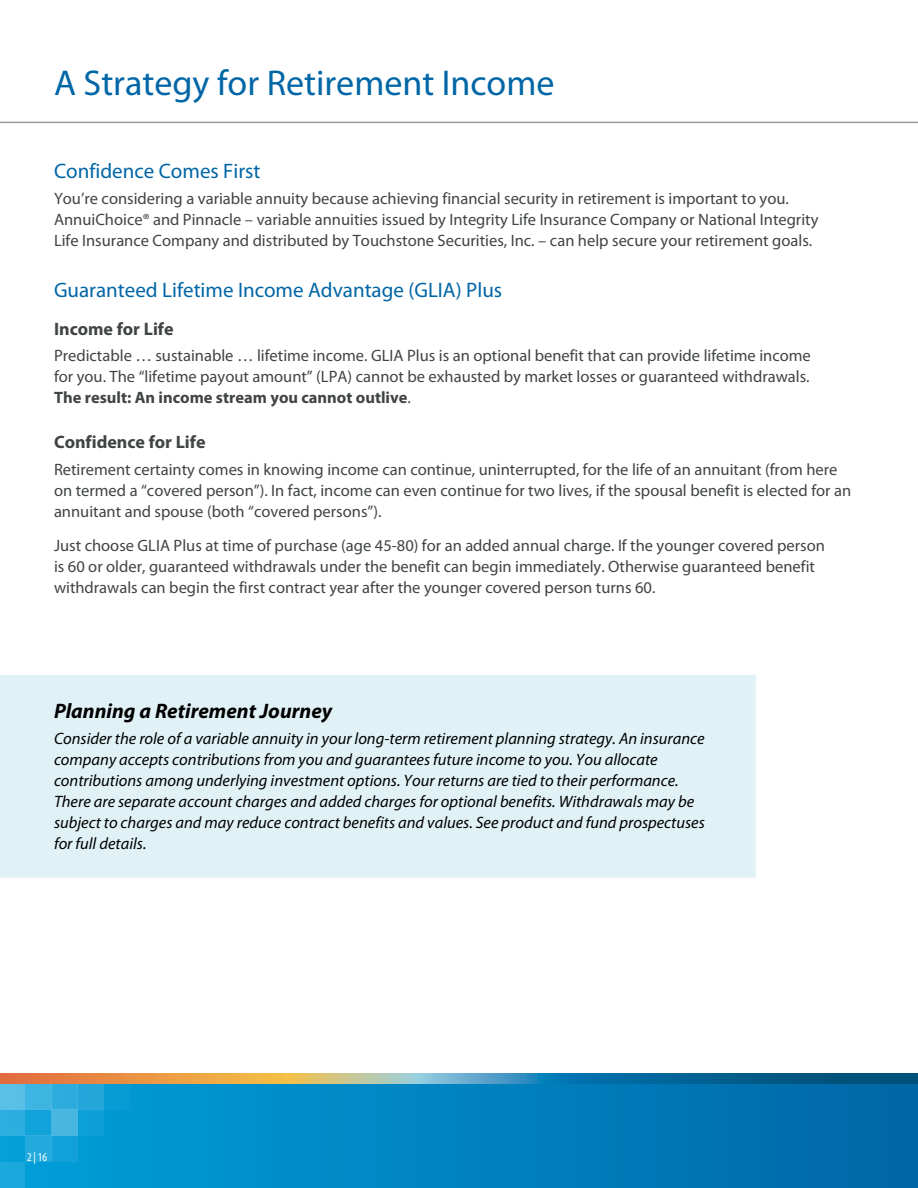
<style>
.page{position:relative;width:918px;height:1188px;background:#fff}
.page>*{position:absolute;margin:0;border:0;box-sizing:border-box;transform-origin:0 0}
.t1{font:36px "Myriad Pro";color:#0066a6}
.t2{font:21px "Myriad Pro";color:#0066a6}
.t3{font:italic 700 21px "Myriad Pro";color:#000}
.t4{font:700 18px "Myriad Pro";color:#404542}
.t5{font:16.5px/21px "Myriad Pro";color:#404542}
.t6{font:italic 16.5px/21px "Myriad Pro";color:#000}
.t7{font:condensed 12px "Myriad Pro";color:#fff}
.s1{font-weight:700}
</style>
<div class="page">
<div style="left:0;top:1080px;width:918px;height:108px;background:linear-gradient(to right,#009fda,#0066a6)"></div>
<div style="left:0;top:1083px;width:25px;height:26px;background:#59c0e6"></div>
<div style="left:25px;top:1083px;width:27px;height:26px;background:#3eb4e1"></div>
<div style="left:52px;top:1083px;width:26px;height:26px;background:#2cacdd"></div>
<div style="left:78px;top:1083px;width:26px;height:26px;background:#23a7da"></div>
<div style="left:104px;top:1083px;width:26px;height:26px;background:#089bd4"></div>
<div style="left:0;top:1109px;width:25px;height:27px;background:#2cafdf"></div>
<div style="left:25px;top:1109px;width:27px;height:27px;background:#11a3da"></div>
<div style="left:52px;top:1109px;width:26px;height:27px;background:#47b6e1"></div>
<div style="left:78px;top:1109px;width:26px;height:27px;background:#0d9fd7"></div>
<div style="left:0;top:1136px;width:25px;height:26px;background:#04a0d9"></div>
<div style="left:25px;top:1136px;width:27px;height:26px;background:#23aadd"></div>
<div style="left:52px;top:1136px;width:26px;height:26px;background:#11a1d8"></div>
<div style="left:0;top:1162px;width:25px;height:26px;background:#1aa8dc"></div>
<svg style="left:0;top:1073px;width:918px;height:10px;background:#728881"></svg>
<hr style="left:0;top:122px;width:918px;height:1px;background:#959c9d">
<div style="left:0;top:675px;width:756px;height:203px;background:#e1f2f6"></div>
<h1 class="t1" style="left:54px;top:63px;width:502px">A Strategy for Retirement Income</h1>
<p class="t2" style="left:54px;top:159px;width:208px">Confidence Comes First</p>
<p class="t5" style="left:54px;top:188px;width:766px">You’re considering a variable annuity because achieving financial security in retirement is important to you.<br>AnnuiChoice® and Pinnacle – variable annuities issued by Integrity Life Insurance Company or National Integrity<br>Life Insurance Company and distributed by Touchstone Securities, Inc. – can help secure your retirement goals.</p>
<p class="t2" style="left:54px;top:279px;width:450px">Guaranteed Lifetime Income Advantage (GLIA) Plus</p>
<p class="t4" style="left:54px;top:319px;width:121px">Income for Life</p>
<p class="t5" style="left:54px;top:345px;width:758px;text-align:justify">Predictable … sustainable … lifetime income. GLIA Plus is an optional benefit that can provide lifetime income for you. The “lifetime payout amount” (LPA) cannot be exhausted by market losses or guaranteed withdrawals.<br><span class="s1">The result: An income stream you cannot outlive</span>.</p>
<p class="t4" style="left:54px;top:432px;width:153px">Confidence for Life</p>
<p class="t5" style="left:54px;top:459px;width:799px">Retirement certainty comes in knowing income can continue, uninterrupted, for the life of an annuitant (from here on termed a “covered person”). In fact, income can even continue for two lives, if the spousal benefit is elected for an annuitant and spouse (both “covered persons”).</p>
<p class="t5" style="left:54px;top:536px;width:773px">Just choose GLIA Plus at time of purchase (age 45-80) for an added annual charge. If the younger covered person is 60 or older, guaranteed withdrawals under the benefit can begin immediately. Otherwise guaranteed benefit withdrawals can begin the first contract year after the younger covered person turns 60.</p>
<p class="t3" style="left:54px;top:699px;width:280px">Planning a Retirement Journey</p>
<p class="t6" style="left:54px;top:729px;width:652px">Consider the role of a variable annuity in your long-term retirement planning strategy. An insurance company accepts contributions from you and guarantees future income to you. You allocate contributions among underlying investment options. Your returns are tied to their performance.<br>There are separate account charges and added charges for optional benefits. Withdrawals may be subject to charges and may reduce contract benefits and values. See product and fund prospectuses for full details.</p>
<p class="t7" style="left:27px;top:1151px;width:22px">2 | 16</p>
</div>
